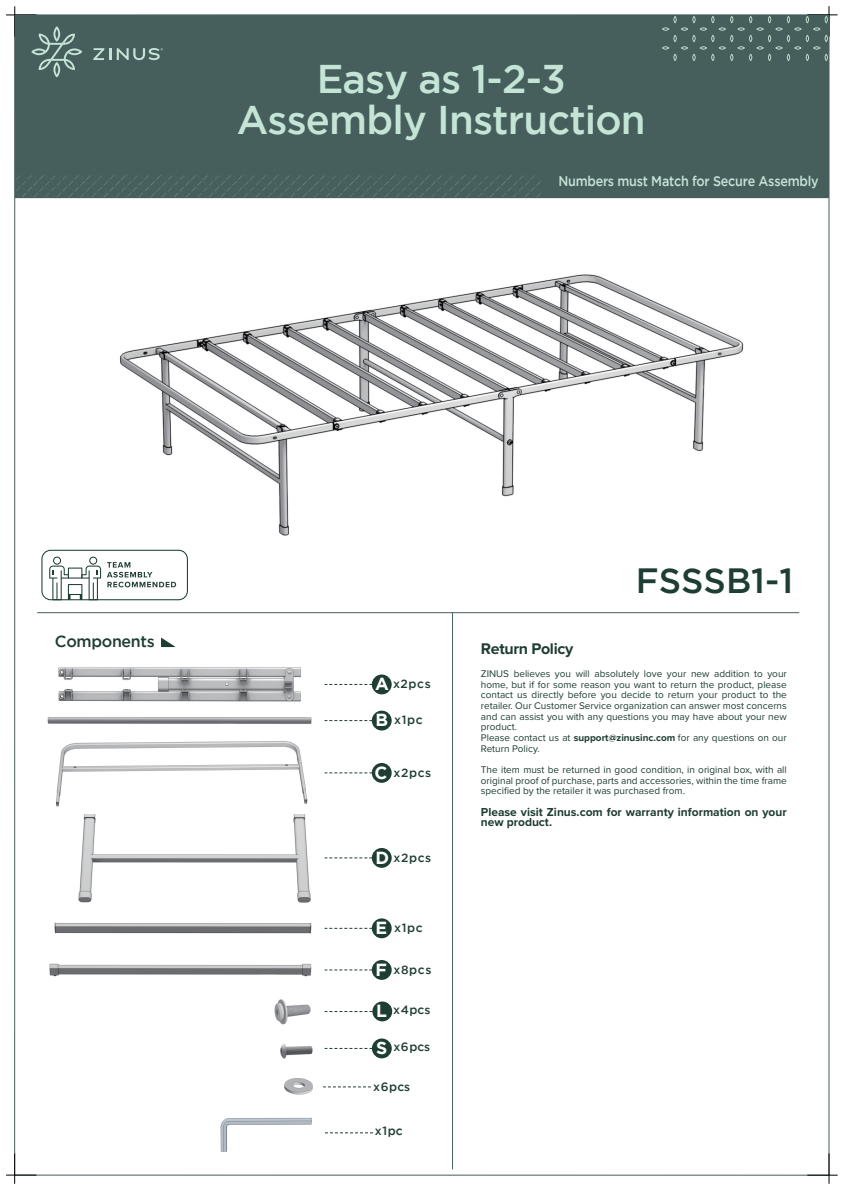
<style>
.page{position:relative;width:842px;height:1191px;background:#fff}
.page>*{position:absolute;margin:0;border:0;box-sizing:border-box;transform-origin:0 0}
.t1{font:500 40px/41.4px "Gotham";letter-spacing:-.02em;color:#c4e4d6;text-align:center}
.t2{font:500 35px "Gotham";color:#1e3d34}
.t3{font:700 16px "Proxima Nova";letter-spacing:-.02em;color:#1e3d34}
.t4{font:500 16px "Gotham";letter-spacing:-.02em;color:#1e3d34}
.t5{font:500 14px "Gotham";letter-spacing:-.02em;color:#c4e4d6;scale:.9 1}
.t6{font:700 12px/10.7px "Proxima Nova";color:#1e3d34}
.t7{font:500 12px "Gotham";letter-spacing:.05em;color:#1e3d34}
.t8{font:10px/10.7px "Proxima Nova";color:#1e3d34}
.s1{font-weight:700;font-size:17.5px;color:#fff}
.s2{font-weight:700}
</style>
<div class="page">
<hr style="left:37px;top:612px;width:762px;height:1px;background:#465e5c">
<hr style="left:452px;top:612px;width:1px;height:557px;background:#465e5c">
<svg style="left:161px;top:637px;width:15px;height:10px"></svg>
<hr style="left:807px;top:1175px;width:31px;height:1px;background:#030303">
<hr style="left:829px;top:1153px;width:1px;height:30px;background:#030303">
<hr style="left:14px;top:1153px;width:1px;height:30px;background:#030303">
<hr style="left:6px;top:1174px;width:30px;height:1px;background:#030303">
<hr style="left:829px;top:6px;width:1px;height:31px;background:#030303">
<hr style="left:807px;top:15px;width:30px;height:1px;background:#030303">
<hr style="left:6px;top:15px;width:30px;height:1px;background:#030303">
<hr style="left:15px;top:6px;width:1px;height:31px;background:#030303">
<svg style="left:41px;top:550px;width:147px;height:50px"></svg>
<div style="left:15px;top:15px;width:814px;height:183px;background:#465e5c"></div>
<svg style="left:31px;top:26px;width:51px;height:51px"></svg>
<svg style="left:93px;top:48px;width:18px;height:12px"></svg>
<svg style="left:117px;top:48px;width:46px;height:12px"></svg>
<svg style="left:662px;top:16px;width:166px;height:45px"></svg>
<svg style="left:16px;top:175px;width:525px;height:22px"></svg>
<svg style="left:325px;top:1132px;width:48px;height:1px"></svg>
<img style="left:220px;top:1117px;width:92px;height:35px">
<div style="left:372px;top:848px;width:20px;height:20px;background:#1e3d34;border-radius:50%"></div>
<svg style="left:325px;top:857px;width:47px;height:1px"></svg>
<img style="left:78px;top:814px;width:233px;height:89px">
<div style="left:372px;top:918px;width:20px;height:20px;background:#1e3d34;border-radius:50%"></div>
<svg style="left:325px;top:928px;width:47px;height:1px"></svg>
<img style="left:54px;top:922px;width:258px;height:12px">
<div style="left:372px;top:960px;width:20px;height:20px;background:#1e3d34;border-radius:50%"></div>
<svg style="left:325px;top:969px;width:47px;height:1px"></svg>
<img style="left:49px;top:963px;width:263px;height:14px">
<div style="left:372px;top:710px;width:20px;height:20px;background:#1e3d34;border-radius:50%"></div>
<svg style="left:325px;top:720px;width:47px;height:1px"></svg>
<img style="left:47px;top:717px;width:265px;height:7px">
<div style="left:372px;top:1038px;width:20px;height:20px;background:#1e3d34;border-radius:50%"></div>
<svg style="left:325px;top:1048px;width:47px;height:1px"></svg>
<img style="left:280px;top:1043px;width:33px;height:15px">
<svg style="left:323px;top:1086px;width:48px;height:1px"></svg>
<img style="left:284px;top:1078px;width:29px;height:17px">
<div style="left:372px;top:1001px;width:20px;height:20px;background:#1e3d34;border-radius:50%"></div>
<svg style="left:325px;top:1011px;width:47px;height:1px"></svg>
<img style="left:274px;top:999px;width:37px;height:26px">
<div style="left:372px;top:674px;width:20px;height:20px;background:#1e3d34;border-radius:50%"></div>
<svg style="left:325px;top:684px;width:47px;height:1px"></svg>
<img style="left:58px;top:667px;width:243px;height:35px">
<div style="left:372px;top:763px;width:20px;height:20px;background:#1e3d34;border-radius:50%"></div>
<svg style="left:325px;top:772px;width:47px;height:1px"></svg>
<img style="left:56px;top:741px;width:252px;height:66px">
<img style="left:120px;top:274px;width:624px;height:262px">
<h1 class="t1" style="left:237px;top:57px;width:410px">Easy as 1-2-3<br>Assembly Instruction</h1>
<h3 class="t5" style="left:558px;top:173px;width:290px">Numbers must Match for Secure Assembly</h3>
<h3 class="t4" style="left:55px;top:632px;width:101px">Components</h3>
<p class="t7" style="left:375px;top:677px;width:57px"><span class="s1">A</span> x2pcs</p>
<p class="t7" style="left:375px;top:713px;width:49px"><span class="s1">B</span> x1pc</p>
<p class="t7" style="left:375px;top:765px;width:58px"><span class="s1">C</span> x2pcs</p>
<p class="t7" style="left:375px;top:850px;width:57px"><span class="s1">D</span> x2pcs</p>
<p class="t7" style="left:375px;top:921px;width:49px"><span class="s1">E</span> x1pc</p>
<p class="t7" style="left:375px;top:962px;width:57px"><span class="s1">F</span> x8pcs</p>
<p class="t7" style="left:376px;top:1003px;width:56px"><span class="s1">L</span> x4pcs</p>
<p class="t7" style="left:376px;top:1040px;width:56px"><span class="s1">S</span> x6pcs</p>
<p class="t7" style="left:373px;top:1079px;width:38px">x6pcs</p>
<p class="t7" style="left:375px;top:1124px;width:29px">x1pc</p>
<h2 class="t2" style="left:636px;top:561px;width:159px">FSSSB1-1</h2>
<h3 class="t3" style="left:481px;top:639px;width:94px">Return Policy</h3>
<p class="t8" style="left:481px;top:668px;width:307px">ZINUS believes you will absolutely love your new addition to your home, but if for some reason you want to return the product, please contact us directly before you decide to return your product to the retailer. Our Customer Service organization can answer most concerns and can assist you with any questions you may have about your new product.<br>Please contact us at <span class="s2">support@zinusinc.com</span> for any questions on our Return Policy.</p>
<p class="t8" style="left:481px;top:764px;width:307px;text-align:justify">The item must be returned in good condition, in original box, with all original proof of purchase, parts and accessories, within the time frame specified by the retailer it was purchased from.</p>
<p class="t6" style="left:481px;top:806px;width:307px">Please visit Zinus.com for warranty information on your new product.</p>
</div>
